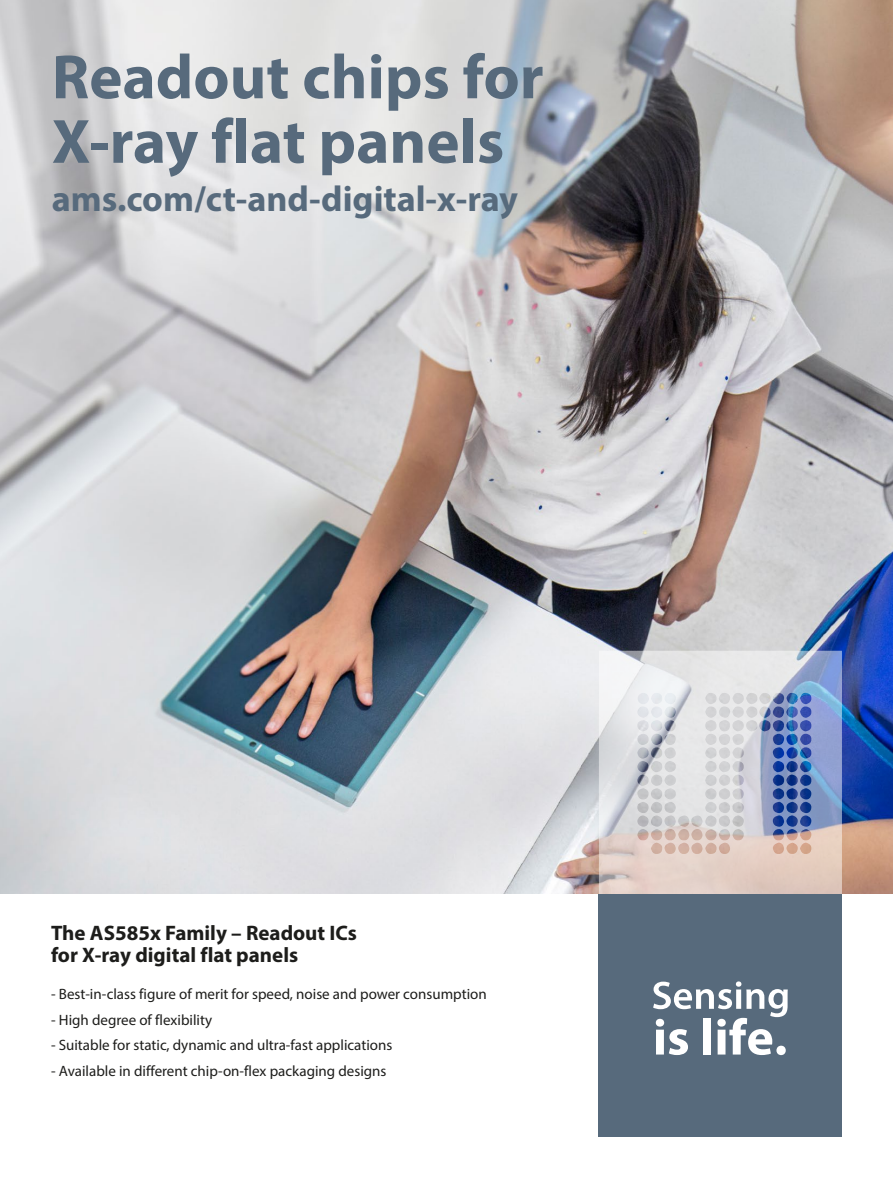
<style>
.page{position:relative;width:893px;height:1188px;background:#fff}
.page>*{position:absolute;margin:0;border:0;box-sizing:border-box;transform-origin:0 0}
.t1{font:700 63px/64.5px "Myriad Pro";color:#576a7c}
.t2{font:700 36px "Myriad Pro";color:#576a7c}
.t3{font:700 21px/22.5px "Myriad Pro";color:#1d1d1b}
.t4{font:15px "Myriad Pro";color:#1d1d1b}
</style>
<div class="page">
<img style="left:0;top:0;width:893px;height:894px">
<svg style="left:599px;top:651px;width:243px;height:243px;background:#c6c6d1"></svg>
<div style="left:599px;top:894px;width:243px;height:243px;background:#576a7c"></div>
<svg style="left:653px;top:981px;width:135px;height:74px"></svg>
<div style="left:776px;top:1046px;width:10px;height:9px;background:#fff;border-radius:50%"></div>
<h1 class="t1" style="left:52px;top:43px;width:493px">Readout chips for<br>X-ray flat panels</h1>
<h2 class="t2" style="left:52px;top:175px;width:468px">ams.com/ct-and-digital-x-ray</h2>
<h3 class="t3" style="left:51px;top:921px;width:308px">The AS585x Family – Readout ICs for X-ray digital flat panels</h3>
<p class="t4" style="left:51px;top:984px;width:437px">- Best-in-class figure of merit for speed, noise and power consumption</p>
<p class="t4" style="left:51px;top:1010px;width:163px">- High degree of flexibility</p>
<p class="t4" style="left:51px;top:1036px;width:343px">- Suitable for static, dynamic and ultra-fast applications</p>
<p class="t4" style="left:51px;top:1062px;width:337px">- Available in different chip-on-flex packaging designs</p>
</div>
